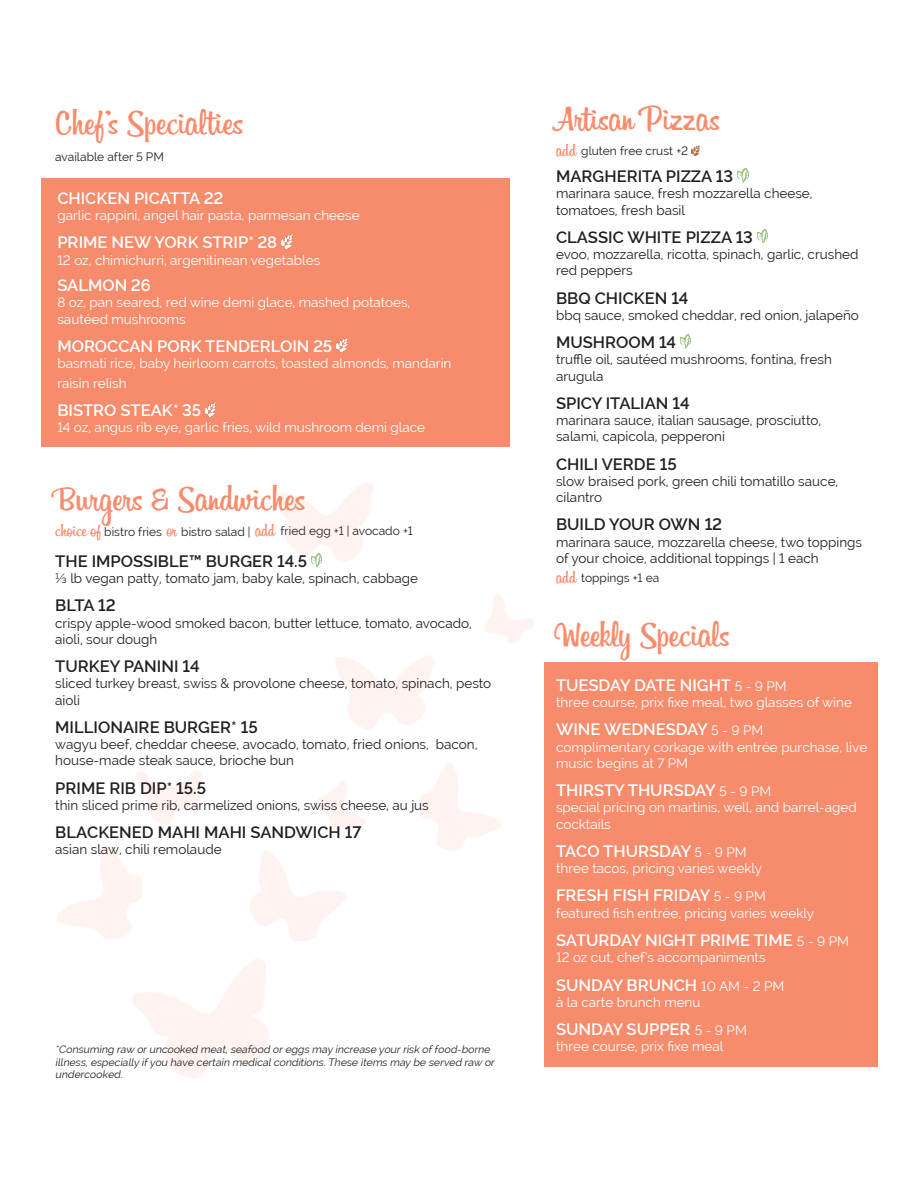
<style>
.page{position:relative;width:918px;height:1188px;background:#fff}
.page>*{position:absolute;margin:0;border:0;box-sizing:border-box;transform-origin:0 0}
.t1{font:37.5px "Billabong";color:#f78c6d}
.t2{font:18px "Billabong";color:#f78c6d}
.t3{font:600 16.5px "Raleway";color:#fff}
.t4{font:600 16.5px "Raleway";color:#231f20}
.t5{font:13.5px/16.2px "Raleway";color:#231f20}
.t6{font:13.5px/16.2px "Raleway";color:#fff}
.t7{font:12px "Raleway";color:#231f20}
.t8{font:italic 10.5px/12.6px "Raleway";color:#231f20}
.s1{font-weight:400;font-size:13.5px}
</style>
<div class="page">
<div style="left:41px;top:178px;width:468px;height:269px;background:#f78c6d"></div>
<div style="left:544px;top:662px;width:334px;height:405px;background:#f78c6d"></div>
<svg style="left:737px;top:169px;width:11px;height:13px"></svg>
<img style="left:757px;top:229px;width:11px;height:14px">
<svg style="left:680px;top:335px;width:11px;height:13px"></svg>
<img style="left:311px;top:553px;width:11px;height:14px">
<svg style="left:281px;top:235px;width:11px;height:13px"></svg>
<img style="left:336px;top:338px;width:11px;height:14px">
<svg style="left:205px;top:403px;width:11px;height:13px"></svg>
<svg style="left:691px;top:145px;width:8px;height:10px"></svg>
<p class="t1" style="left:55px;top:100px;width:190px">Chef’s Specialties</p>
<p class="t1" style="left:556px;top:95px;width:165px">Artisan Pizzas</p>
<p class="t2" style="left:556px;top:139px;width:22px">add</p>
<p class="t7" style="left:55px;top:150px;width:110px">available after 5 PM</p>
<p class="t7" style="left:581px;top:144px;width:108px">gluten free crust +2</p>
<p class="t3" style="left:57px;top:189px;width:168px">CHICKEN PICATTA 22</p>
<p class="t6" style="left:57px;top:207px;width:304px">garlic rappini, angel hair pasta, parmesan cheese</p>
<p class="t3" style="left:57px;top:233px;width:221px">PRIME NEW YORK STRIP* 28</p>
<p class="t6" style="left:57px;top:252px;width:264px">12 oz, chimichurri, argenitinean vegetables</p>
<p class="t3" style="left:57px;top:276px;width:95px">SALMON 26</p>
<p class="t6" style="left:57px;top:294px;width:355px">8 oz, pan seared, red wine demi glace, mashed potatoes, sautéed mushrooms</p>
<p class="t3" style="left:57px;top:337px;width:276px">MOROCCAN PORK TENDERLOIN 25</p>
<p class="t6" style="left:57px;top:353px;width:395px;line-height:19.8px">basmati rice, baby heirloom carrots, toasted almonds, mandarin raisin relish</p>
<p class="t3" style="left:57px;top:401px;width:145px">BISTRO STEAK* 35</p>
<p class="t6" style="left:57px;top:420px;width:369px">14 oz, angus rib eye, garlic fries, wild mushroom demi glace</p>
<p class="t1" style="left:55px;top:475px;width:252px">Burgers &amp; Sandwiches</p>
<p class="t2" style="left:55px;top:519px;width:47px">choice of</p>
<p class="t7" style="left:104px;top:525px;width:59px">bistro fries</p>
<p class="t2" style="left:166px;top:519px;width:12px">or</p>
<p class="t7" style="left:181px;top:525px;width:71px">bistro salad |</p>
<p class="t2" style="left:255px;top:520px;width:22px">add</p>
<p class="t7" style="left:281px;top:524px;width:134px">fried egg +1 | avocado +1</p>
<p class="t4" style="left:55px;top:552px;width:253px">THE IMPOSSIBLE™ BURGER 14.5</p>
<p class="t5" style="left:55px;top:570px;width:364px">⅓ lb vegan patty, tomato jam, baby kale, spinach, cabbage</p>
<p class="t4" style="left:55px;top:596px;width:62px">BLTA 12</p>
<p class="t5" style="left:55px;top:615px;width:418px">crispy apple-wood smoked bacon, butter lettuce, tomato, avocado, aioli, sour dough</p>
<p class="t4" style="left:55px;top:657px;width:146px">TURKEY PANINI 14</p>
<p class="t5" style="left:55px;top:676px;width:438px">sliced turkey breast, swiss &amp; provolone cheese, tomato, spinach, pesto aioli</p>
<p class="t4" style="left:55px;top:718px;width:204px">MILLIONAIRE BURGER* 15</p>
<p class="t5" style="left:55px;top:736px;width:424px">wagyu beef, cheddar cheese, avocado, tomato, fried onions, bacon, house-made steak sauce, brioche bun</p>
<p class="t4" style="left:55px;top:778px;width:152px">PRIME RIB DIP* 15.5</p>
<p class="t5" style="left:55px;top:797px;width:375px">thin sliced prime rib, carmelized onions, swiss cheese, au jus</p>
<p class="t4" style="left:55px;top:823px;width:308px">BLACKENED MAHI MAHI SANDWICH 17</p>
<p class="t5" style="left:55px;top:842px;width:168px">asian slaw, chili remolaude</p>
<p class="t8" style="left:55px;top:1043px;width:443px">*Consuming raw oruncooked meat,seafood oreggs may increase yourrisk offood-borne illness,especially ifyou have certain medicalconditions.These items may be served raw or undercooked.</p>
<p class="t4" style="left:556px;top:167px;width:179px">MARGHERITA PIZZA 13</p>
<p class="t5" style="left:556px;top:185px;width:258px">marinara sauce, fresh mozzarella cheese, tomatoes, fresh basil</p>
<p class="t4" style="left:556px;top:228px;width:198px">CLASSIC WHITE PIZZA 13</p>
<p class="t5" style="left:556px;top:246px;width:304px">evoo, mozzarella, ricotta, spinach, garlic, crushed red peppers</p>
<p class="t4" style="left:556px;top:288px;width:134px">BBQ CHICKEN 14</p>
<p class="t5" style="left:556px;top:307px;width:304px">bbq sauce, smoked cheddar, red onion, jalapeño</p>
<p class="t4" style="left:556px;top:333px;width:122px">MUSHROOM 14</p>
<p class="t5" style="left:556px;top:352px;width:277px">truffle oil, sautéed mushrooms, fontina, fresh arugula</p>
<p class="t4" style="left:556px;top:394px;width:135px">SPICY ITALIAN 14</p>
<p class="t5" style="left:556px;top:412px;width:267px">marinara sauce, italian sausage, prosciutto, salami, capicola, pepperoni</p>
<p class="t4" style="left:556px;top:454px;width:122px">CHILI VERDE 15</p>
<p class="t5" style="left:556px;top:473px;width:284px">slow braised pork, green chili tomatillo sauce, cilantro</p>
<p class="t4" style="left:556px;top:515px;width:168px">BUILD YOUR OWN 12</p>
<p class="t5" style="left:556px;top:534px;width:308px">marinara sauce, mozzarella cheese, two toppings of your choice, additional toppings | 1 each</p>
<p class="t2" style="left:556px;top:567px;width:22px">add</p>
<p class="t7" style="left:581px;top:571px;width:80px">toppings +1 ea</p>
<p class="t1" style="left:556px;top:611px;width:175px">Weekly Specials</p>
<p class="t3" style="left:556px;top:676px;width:232px">TUESDAY DATE NIGHT <span class="s1">5 - 9 PM</span></p>
<p class="t6" style="left:556px;top:694px;width:297px">three course, prix fixe meal, two glasses of wine</p>
<p class="t3" style="left:556px;top:720px;width:209px">WINE WEDNESDAY <span class="s1">5 - 9 PM</span></p>
<p class="t6" style="left:556px;top:739px;width:313px">complimentary corkage with entrée purchase, live music begins at 7 PM</p>
<p class="t3" style="left:556px;top:781px;width:217px">THIRSTY THURSDAY <span class="s1">5 - 9 PM</span></p>
<p class="t6" style="left:556px;top:800px;width:302px">special pricing on martinis, well, and barrel-aged cocktails</p>
<p class="t3" style="left:556px;top:842px;width:192px">TACO THURSDAY <span class="s1">5 - 9 PM</span></p>
<p class="t6" style="left:556px;top:860px;width:208px">three tacos, pricing varies weekly</p>
<p class="t3" style="left:556px;top:886px;width:211px">FRESH FISH FRIDAY <span class="s1">5 - 9 PM</span></p>
<p class="t6" style="left:556px;top:905px;width:260px">featured fish entrée, pricing varies weekly</p>
<p class="t3" style="left:556px;top:931px;width:294px">SATURDAY NIGHT PRIME TIME <span class="s1">5 - 9 PM</span></p>
<p class="t6" style="left:556px;top:949px;width:211px">12 oz cut, chef’s accompaniments</p>
<p class="t3" style="left:556px;top:975px;width:230px">SUNDAY BRUNCH <span class="s1">10 AM - 2 PM</span></p>
<p class="t6" style="left:556px;top:994px;width:146px">à la carte brunch menu</p>
<p class="t3" style="left:556px;top:1020px;width:192px">SUNDAY SUPPER <span class="s1">5 - 9 PM</span></p>
<p class="t6" style="left:556px;top:1038px;width:169px">three course, prix fixe meal</p>
</div>
